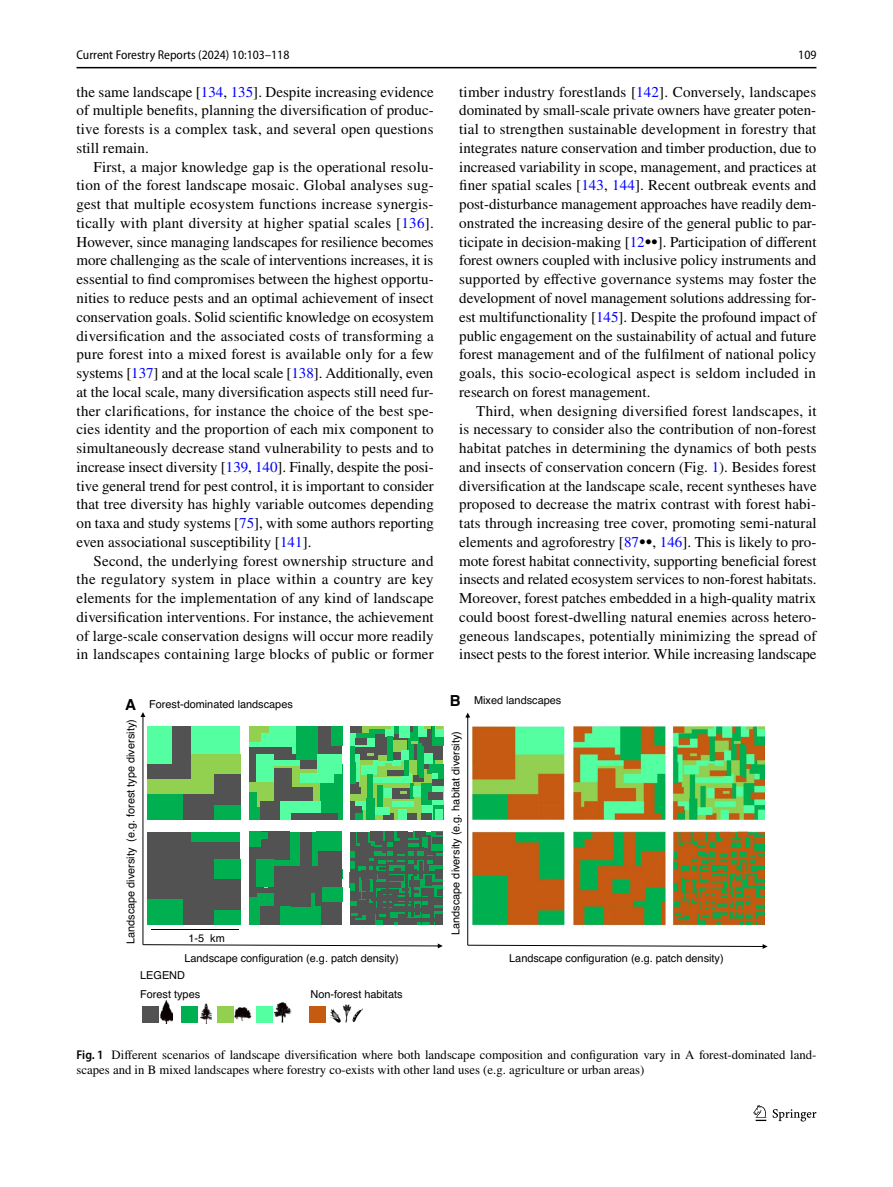
<style>
.page{position:relative;width:893px;height:1187px;background:#fff}
.page>*{position:absolute;margin:0;border:0;box-sizing:border-box;transform-origin:0 0}
.t1{font:700 15.15px "Helvetica";color:#000}
.t2{font:15px/18.8px "STIX";letter-spacing:.005em;color:#000;text-align:justify}
.t3{font:12.75px/15px "STIX";color:#000}
.t4{font:semi-condensed 12.75px "Myriad Pro";color:#000}
.t5{font:10.95px "Helvetica";color:#000}
.s1{color:#00f}
.s2{font-size:12.75px}
.s3{font-family:"Myriad Pro";font-weight:600;font-stretch:semi-condensed}
</style>
<div class="page">
<hr style="left:77px;top:67px;width:739px;height:1px;background:#000">
<svg style="left:753px;top:1105px;width:13px;height:15px"></svg>
<svg style="left:773px;top:1109px;width:43px;height:12px"></svg>
<svg style="left:465px;top:712px;width:302px;height:236px"></svg>
<img style="left:275px;top:1002px;width:16px;height:20px">
<img style="left:201px;top:1003px;width:11px;height:20px">
<img style="left:160px;top:1000px;width:13px;height:23px">
<img style="left:234px;top:1007px;width:18px;height:13px">
<img style="left:330px;top:1004px;width:32px;height:18px">
<div style="left:309px;top:1005px;width:16px;height:17px;background:#c55a11"></div>
<div style="left:142px;top:1005px;width:17px;height:17px;background:#525252"></div>
<div style="left:217px;top:1005px;width:17px;height:17px;background:#92d050"></div>
<div style="left:181px;top:1005px;width:17px;height:17px;background:#00b050"></div>
<div style="left:256px;top:1005px;width:17px;height:17px;background:#53ffa1"></div>
<svg style="left:140px;top:712px;width:303px;height:236px"></svg>
<div style="left:421px;top:812px;width:11px;height:7px;background:#525252"></div>
<div style="left:432px;top:779px;width:11px;height:6px;background:#525252"></div>
<div style="left:356px;top:738px;width:11px;height:6px;background:#525252"></div>
<div style="left:350px;top:726px;width:11px;height:6px;background:#525252"></div>
<img style="left:472px;top:830px;width:292px;height:96px">
<img style="left:472px;top:725px;width:292px;height:94px">
<p class="t4" style="left:77px;top:48px;width:214px">Current Forestry Reports (2024) 10:103–118</p>
<p class="t4" style="left:798px;top:48px;width:20px">109</p>
<p class="t2" style="left:77px;top:83px;width:359px">the same landscape [<span class="s1">134</span>, <span class="s1">135</span>]. Despite increasing evidence of multiple benefits, planning the diversification of produc&shy;tive forests is a complex task, and several open questions still remain.</p>
<p class="t2" style="left:77px;top:158px;width:359px;text-indent:17px">First, a major knowledge gap is the operational resolu&shy;tion of the forest landscape mosaic. Global analyses sug&shy;gest that multiple ecosystem functions increase synergis&shy;tically with plant diversity at higher spatial scales [<span class="s1">136</span>].<br>However, since managing landscapes for resilience becomes more challenging as the scale of interventions increases, it is essential to find compromises between the highest opportu&shy;nities to reduce pests and an optimal achievement of insect conservation goals. Solid scientific knowledge on ecosystem diversification and the associated costs of transforming a pure forest into a mixed forest is available only for a few systems [<span class="s1">137</span>] and at the local scale [<span class="s1">138</span>]. Additionally, even at the local scale, many diversification aspects still need fur&shy;ther clarifications, for instance the choice of the best spe&shy;cies identity and the proportion of each mix component to simultaneously decrease stand vulnerability to pests and to increase insect diversity [<span class="s1">139</span>, <span class="s1">140</span>]. Finally, despite the posi&shy;tive general trend for pest control, it is important to consider that tree diversity has highly variable outcomes depending on taxa and study systems [<span class="s1">75</span>], with some authors reporting even associational susceptibility [<span class="s1">141</span>].</p>
<p class="t2" style="left:77px;top:552px;width:359px;text-indent:17px">Second, the underlying forest ownership structure and the regulatory system in place within a country are key elements for the implementation of any kind of landscape diversification interventions. For instance, the achievement of large-scale conservation designs will occur more readily in landscapes containing large blocks of public or former</p>
<p class="t2" style="left:459px;top:83px;width:359px">timber industry forestlands [<span class="s1">142</span>]. Conversely, landscapes dominated by small-scale private owners have greater poten&shy;tial to strengthen sustainable development in forestry that integrates nature conservation and timber production, due to increased variability in scope, management, and practices at finer spatial scales [<span class="s1">143</span>, <span class="s1">144</span>]. Recent outbreak events and post-disturbance management approaches have readily dem&shy;onstrated the increasing desire of the general public to par&shy;ticipate in decision-making [<span class="s1">12</span><span class="s2">••</span>]. Participation of different forest owners coupled with inclusive policy instruments and supported by effective governance systems may foster the development of novel management solutions addressing for&shy;est multifunctionality [<span class="s1">145</span>]. Despite the profound impact of public engagement on the sustainability of actual and future forest management and of the fulfilment of national policy goals, this socio-ecological aspect is seldom included in research on forest management.</p>
<p class="t2" style="left:459px;top:402px;width:359px;text-indent:17px">Third, when designing diversified forest landscapes, it is necessary to consider also the contribution of non-forest habitat patches in determining the dynamics of both pests and insects of conservation concern (Fig. <span class="s1">1</span>). Besides forest diversification at the landscape scale, recent syntheses have proposed to decrease the matrix contrast with forest habi&shy;tats through increasing tree cover, promoting semi-natural elements and agroforestry [<span class="s1">87</span><span class="s2">••</span>, <span class="s1">146</span>]. This is likely to pro&shy;mote forest habitat connectivity, supporting beneficial forest insects and related ecosystem services to non-forest habitats.<br>Moreover, forest patches embedded in a high-quality matrix could boost forest-dwelling natural enemies across hetero&shy;geneous landscapes, potentially minimizing the spread of insect pests to the forest interior. While increasing landscape</p>
<p class="t1" style="left:125px;top:692px;width:12px">A</p>
<p class="t1" style="left:450px;top:688px;width:12px">B</p>
<p class="t5" style="left:149px;top:695px;width:145px">Forest-dominated landscapes</p>
<p class="t5" style="left:474px;top:691px;width:89px">Mixed landscapes</p>
<p class="t5" style="left:122px;top:841px;width:124px;rotate:-90deg">epyttserof.g.e( )yt i srevid</p>
<p class="t5" style="left:122px;top:944px;width:98px;rotate:-90deg">epacsdnaL y t i s r ev i d</p>
<p class="t5" style="left:188px;top:929px;width:38px">1-5 km</p>
<p class="t5" style="left:184px;top:949px;width:216px">Landscape configuration (e.g. patch density)</p>
<p class="t5" style="left:140px;top:966px;width:46px">LEGEND</p>
<p class="t5" style="left:140px;top:985px;width:61px">Forest types</p>
<p class="t5" style="left:310px;top:985px;width:94px">Non-forest habitats</p>
<p class="t5" style="left:447px;top:934px;width:205px;rotate:-90deg">Landscape diversity (e.g. habitat diversity)</p>
<p class="t5" style="left:509px;top:949px;width:216px">Landscape configuration (e.g. patch density)</p>
<p class="t3" style="left:77px;top:1047px;width:741px"><span class="s3">Fig. 1</span> Different scenarios of landscape diversification where both landscape composition and configuration vary in A forest-dominated land&shy;scapes and in B mixed landscapes where forestry co-exists with other land uses (e.g. agriculture or urban areas)</p>
</div>
